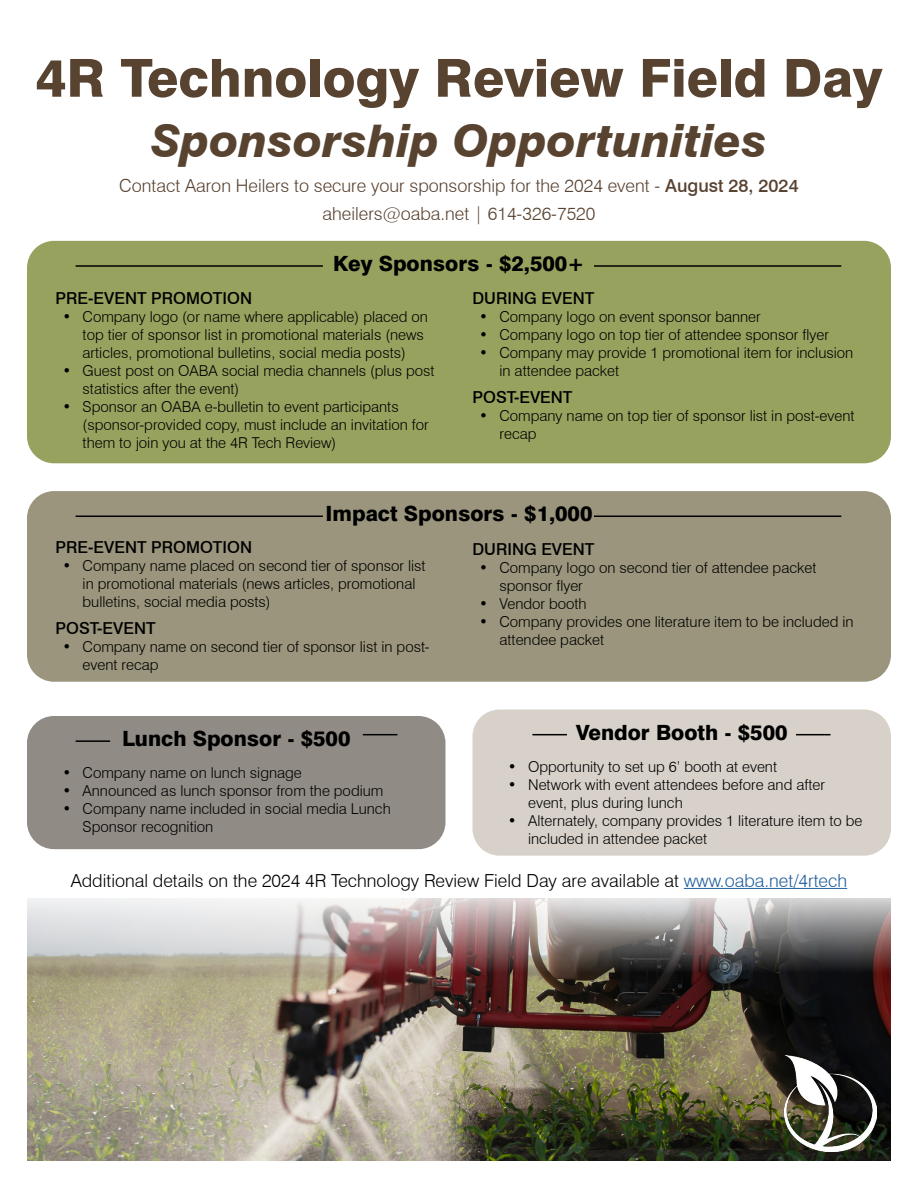
<style>
.page{position:relative;width:918px;height:1188px;background:#fff}
.page>*{position:absolute;margin:0;border:0;box-sizing:border-box;transform-origin:0 0}
.t1{font:800 52.5px "Swiss 721 BT";color:#584230}
.t2{font:italic 800 45px "Swiss 721 BT";color:#584230}
.t3{font:800 21px "Swiss 721 BT";color:#000}
.t4{font:300 18px/28.3px "Swiss 721 BT";color:#584230;text-align:center}
.t5{font:300 18px "Swiss 721 BT";color:#000}
.t6{font:500 16.5px "Swiss 721 BT";color:#000}
.t7{font:300 15px/18px "Swiss 721 BT";color:#000}
.s1{font-weight:500}
.s2{color:#215e9e}
</style>
<div class="page">
<img style="left:27px;top:899px;width:864px;height:262px">
<div style="left:27px;top:716px;width:419px;height:133px;background:#908b85;border-radius:27px"></div>
<hr style="left:76px;top:740px;width:34px;height:2px;background:#000">
<hr style="left:363px;top:734px;width:34px;height:1px;background:#000">
<div style="left:472px;top:710px;width:419px;height:146px;background:#d7d1c9;border-radius:27px"></div>
<hr style="left:532px;top:734px;width:35px;height:1px;background:#000">
<hr style="left:796px;top:734px;width:35px;height:1px;background:#000">
<div style="left:27px;top:241px;width:864px;height:222px;background:#98a25f;border-radius:27px"></div>
<hr style="left:76px;top:265px;width:247px;height:2px;background:#000">
<hr style="left:594px;top:265px;width:247px;height:2px;background:#000">
<div style="left:27px;top:491px;width:864px;height:191px;background:#9a957c;border-radius:27px"></div>
<hr style="left:76px;top:516px;width:247px;height:1px;background:#000">
<hr style="left:594px;top:516px;width:247px;height:1px;background:#000">
<hr style="left:684px;top:888px;width:163px;height:1px;background:#215e9e">
<img style="left:784px;top:1055px;width:93px;height:97px">
<h1 class="t1" style="left:36px;top:46px;width:848px">4R Technology Review Field Day</h1>
<h2 class="t2" style="left:151px;top:114px;width:618px">Sponsorship Opportunities</h2>
<p class="t4" style="left:119px;top:171px;width:681px">Contact Aaron Heilers to secure your sponsorship for the 2024 event - <span class="s1">August 28, 2024 </span>aheilers@oaba.net | 614-326-7520</p>
<h3 class="t3" style="left:333px;top:251px;width:253px">Key Sponsors - $2,500+</h3>
<p class="t6" style="left:56px;top:288px;width:198px">PRE-EVENT PROMOTION</p>
<p class="t7" style="left:83px;top:308px;width:347px;text-indent:-20px">• Company logo (or name where applicable) placed on top tier of sponsor list in promotional materials (news articles, promotional bulletins, social media posts)</p>
<p class="t7" style="left:83px;top:362px;width:354px;text-indent:-20px">• Guest post on OABA social media channels (plus post statistics after the event)</p>
<p class="t7" style="left:83px;top:398px;width:348px;text-indent:-20px">• Sponsor an OABA e-bulletin to event participants (sponsor-provided copy, must include an invitation for them to join you at the 4R Tech Review)</p>
<p class="t6" style="left:472px;top:288px;width:123px">DURING EVENT</p>
<p class="t7" style="left:479px;top:308px;width:283px">• Company logo on event sponsor banner</p>
<p class="t7" style="left:479px;top:326px;width:351px">• Company logo on top tier of attendee sponsor flyer</p>
<p class="t7" style="left:500px;top:344px;width:355px;text-indent:-20px">• Company may provide 1 promotional item for inclusion in attendee packet</p>
<p class="t6" style="left:472px;top:387px;width:102px">POST-EVENT</p>
<p class="t7" style="left:500px;top:406px;width:357px;text-indent:-20px">• Company name on top tier of sponsor list in post-event recap</p>
<h3 class="t3" style="left:326px;top:501px;width:268px">Impact Sponsors - $1,000</h3>
<p class="t6" style="left:56px;top:537px;width:198px">PRE-EVENT PROMOTION</p>
<p class="t7" style="left:83px;top:557px;width:345px;text-indent:-20px">• Company name placed on second tier of sponsor list in promotional materials (news articles, promotional bulletins, social media posts)</p>
<p class="t6" style="left:56px;top:618px;width:102px">POST-EVENT</p>
<p class="t7" style="left:83px;top:637px;width:349px;text-indent:-20px">• Company name on second tier of sponsor list in post&shy;event recap</p>
<h3 class="t3" style="left:122px;top:726px;width:230px">Lunch Sponsor - $500</h3>
<p class="t7" style="left:62px;top:764px;width:241px">• Company name on lunch signage</p>
<p class="t7" style="left:62px;top:782px;width:323px">• Announced as lunch sponsor from the podium</p>
<p class="t7" style="left:83px;top:800px;width:310px;text-indent:-20px">• Company name included in social media Lunch<br>Sponsor recognition</p>
<p class="t6" style="left:472px;top:539px;width:123px">DURING EVENT</p>
<p class="t7" style="left:500px;top:559px;width:318px;text-indent:-20px">• Company logo on second tier of attendee packet sponsor flyer</p>
<p class="t7" style="left:479px;top:595px;width:109px">• Vendor booth</p>
<p class="t7" style="left:500px;top:613px;width:356px;text-indent:-20px">• Company provides one literature item to be included in attendee packet</p>
<h3 class="t3" style="left:576px;top:720px;width:213px">Vendor Booth - $500</h3>
<p class="t7" style="left:508px;top:757px;width:271px">• Opportunity to set up 6’ booth at event</p>
<p class="t7" style="left:528px;top:775px;width:298px;text-indent:-20px">• Network with event attendees before and after event, plus during lunch</p>
<p class="t7" style="left:528px;top:811px;width:336px;text-indent:-20px">• Alternately, company provides 1 literature item to be included in attendee packet</p>
<p class="t5" style="left:71px;top:869px;width:778px">Additional details on the 2024 4R Technology Review Field Day are available at <span class="s2">www.oaba.net/4rtech</span></p>
</div>
